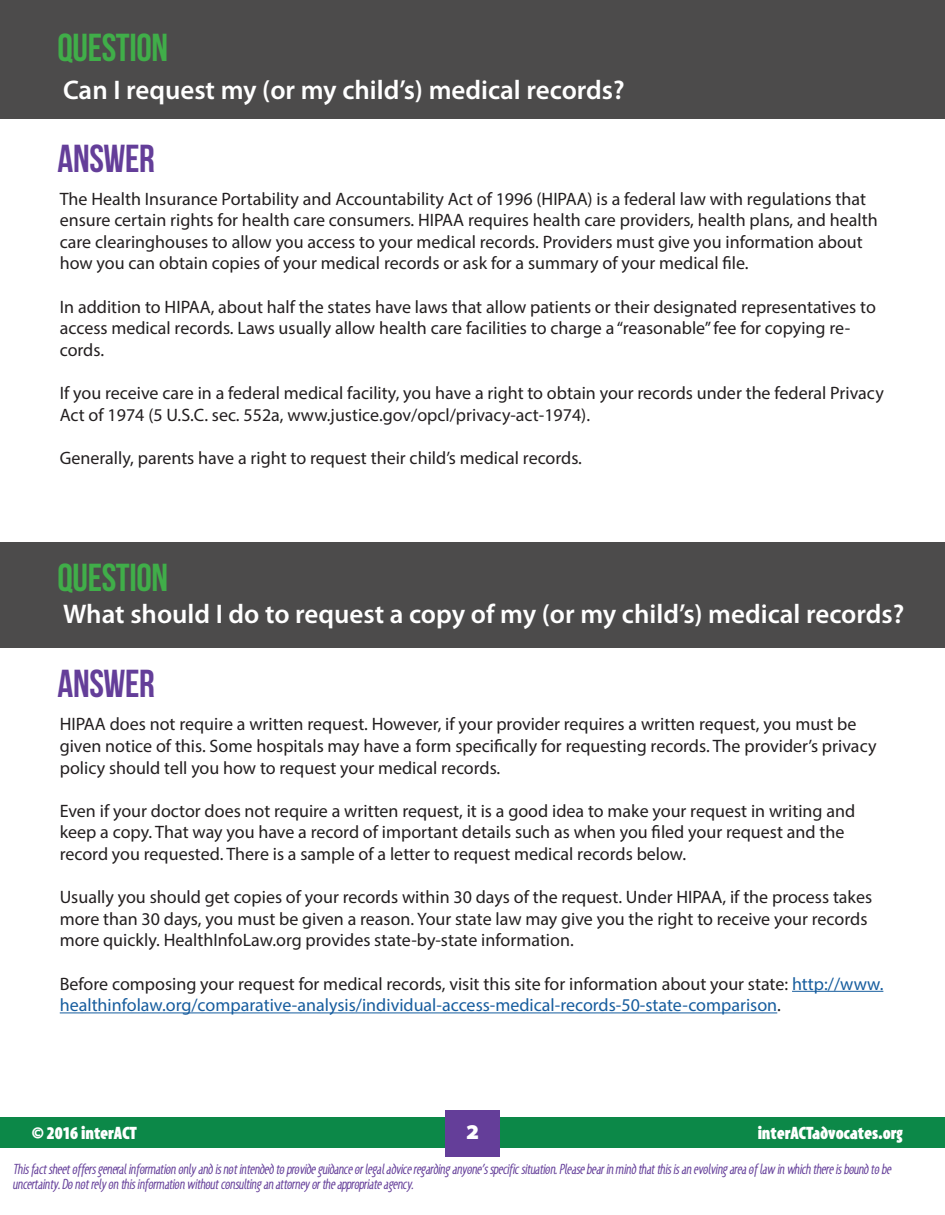
<style>
.page{position:relative;width:945px;height:1215px;background:#fff}
.page>*{position:absolute;margin:0;border:0;box-sizing:border-box;transform-origin:0 0}
.t1{font:39px "Bebas Neue";letter-spacing:-.01em;color:#40ae49}
.t2{font:39px "Bebas Neue";letter-spacing:-.01em;color:#643e99}
.t3{font:600 27px "Myriad Pro";color:#fff}
.t4{font:900 21px "Santana";color:#fff}
.t5{font:18px/21.6px "Myriad Pro";color:#231f20}
.t6{font:18px/21.6px "Myriad Pro";color:#175d9e}
.t7{font:900 condensed 18px "Santana";color:#fff}
.t8{font:italic condensed 15px/15px "Santana";color:#643e99}
.s1{color:#231f20}
</style>
<div class="page">
<div style="left:0;top:0;width:945px;height:119px;background:#4c4b4b"></div>
<div style="left:0;top:542px;width:945px;height:106px;background:#4c4b4b"></div>
<div style="left:0;top:1118px;width:945px;height:30px;background:#0c8848"></div>
<div style="left:445px;top:1110px;width:55px;height:47px;background:#643e99"></div>
<hr style="left:792px;top:991px;width:91px;height:1px;background:#175d9e">
<hr style="left:60px;top:1012px;width:717px;height:1px;background:#175d9e">
<p class="t1" style="left:58px;top:26px;width:112px">QUESTION</p>
<p class="t3" style="left:63px;top:73px;width:563px">Can I request my (or my child’s) medical records?</p>
<p class="t2" style="left:58px;top:137px;width:99px">ANSWER</p>
<p class="t5" style="left:60px;top:187px;width:819px">The Health Insurance Portability and Accountability Act of 1996 (HIPAA) is a federal law with regulations that ensure certain rights for health care consumers. HIPAA requires health care providers, health plans, and health care clearinghouses to allow you access to your medical records. Providers must give you information about how you can obtain copies of your medical records or ask for a summary of your medical file.</p>
<p class="t5" style="left:60px;top:295px;width:818px">In addition to HIPAA, about half the states have laws that allow patients or their designated representatives to access medical records. Laws usually allow health care facilities to charge a “reasonable” fee for copying re&shy;cords.</p>
<p class="t5" style="left:60px;top:382px;width:826px">If you receive care in a federal medical facility, you have a right to obtain your records under the federal Privacy<br>Act of 1974 (5 U.S.C. sec. 552a, www.justice.gov/opcl/privacy-act-1974).</p>
<p class="t5" style="left:60px;top:447px;width:524px">Generally, parents have a right to request their child’s medical records.</p>
<p class="t1" style="left:58px;top:556px;width:112px">QUESTION</p>
<p class="t3" style="left:63px;top:597px;width:843px">What should I do to request a copy of my (or my child’s) medical records?</p>
<p class="t2" style="left:58px;top:663px;width:99px">ANSWER</p>
<p class="t5" style="left:60px;top:713px;width:818px">HIPAA does not require a written request. However, if your provider requires a written request, you must be given notice of this. Some hospitals may have a form specifically for requesting records. The provider’s privacy policy should tell you how to request your medical records.</p>
<p class="t5" style="left:60px;top:800px;width:797px">Even if your doctor does not require a written request, it is a good idea to make your request in writing and keep a copy. That way you have a record of important details such as when you filed your request and the record you requested. There is a sample of a letter to request medical records below.</p>
<p class="t5" style="left:60px;top:886px;width:814px">Usually you should get copies of your records within 30 days of the request. Under HIPAA, if the process takes more than 30 days, you must be given a reason. Your state law may give you the right to receive your records more quickly. HealthInfoLaw.org provides state-by-state information.</p>
<p class="t6" style="left:60px;top:972px;width:825px"><span class="s1">Before composing your request for medical records, visit this site for information about your state:</span> http://www. healthinfolaw.org/comparative-analysis/individual-access-medical-records-50-state-comparison<span class="s1">.</span></p>
<p class="t7" style="left:32px;top:1124px;width:107px">© 2016 interACT</p>
<p class="t4" style="left:466px;top:1120px;width:14px">2</p>
<p class="t7" style="left:758px;top:1124px;width:147px">interACTadvocates.org</p>
<p class="t8" style="left:13px;top:1162px;width:882px">Thisfactsheetoffersgeneral information only and isnotintended to provideguidanceorlegal adviceregardinganyone’sspecificsituation.Pleasebearin mind thatthisisan evolvingarea of law in which thereisbound to be uncertainty.Do notrely on thisinformation withoutconsultingan attorney ortheappropriateagency.</p>
</div>
